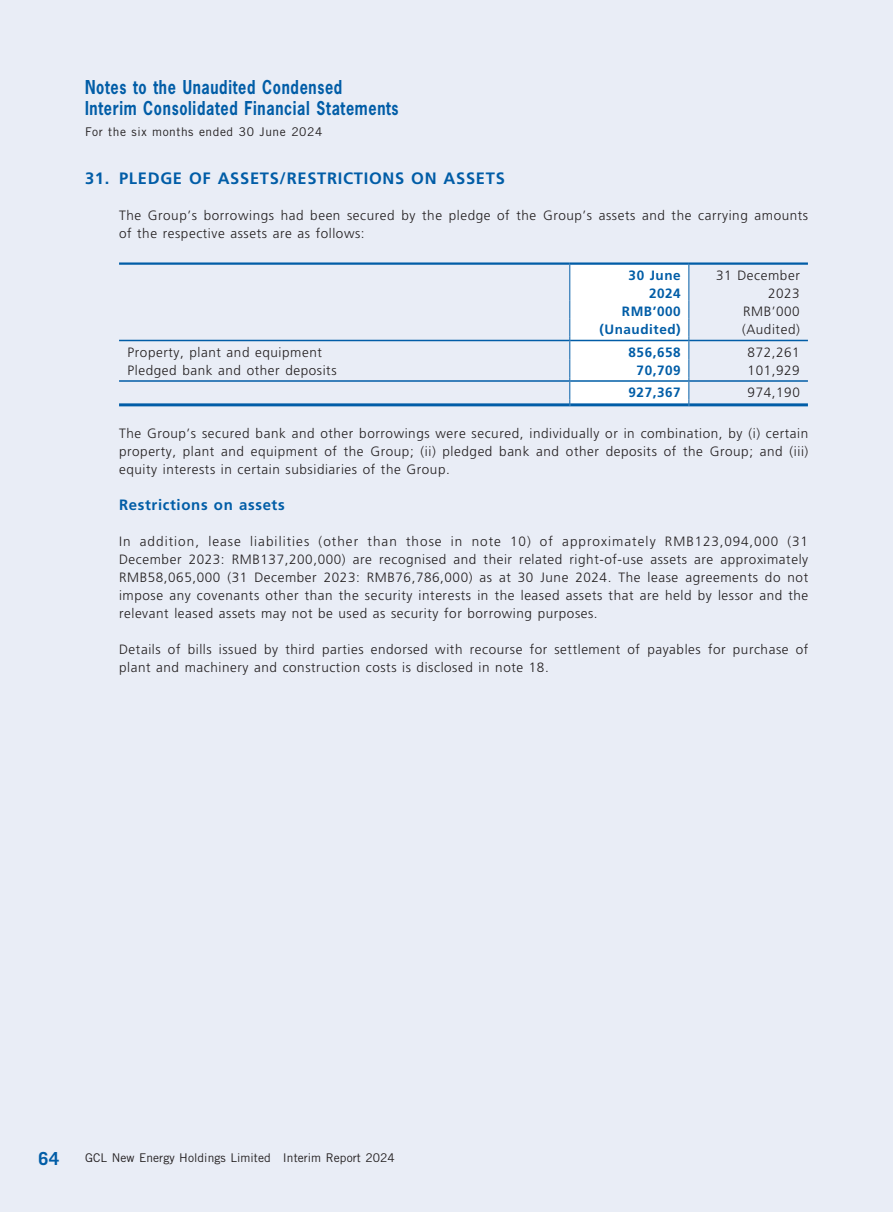
<style>
.page{position:relative;width:893px;height:1212px;background:#e9edf6}
.page>*{position:absolute;margin:0;border:0;box-sizing:border-box;transform-origin:0 0}
.t1{font:700 18px/21px "News Gothic Std";letter-spacing:.045em;color:#015da7;scale:.8 1}
.t2{font:700 18px "Trade Gothic LT Std";color:#015da7}
.t3{font:700 16.5px "Frutiger LT Std";letter-spacing:.04em;color:#015da7}
.t4{font:700 15px "Frutiger LT Std";letter-spacing:.04em;color:#015da7}
.t5{font:300 13.5px/18px "Frutiger LT Std";letter-spacing:.04em;color:#231f20}
.t6{font:700 13.5px/18px "Frutiger LT Std";letter-spacing:.04em;color:#015da7;text-align:right}
.t7{font:12px "Trade Gothic LT Std";letter-spacing:.005em;color:#231f20}
.t8{font:12px "Trade Gothic LT Std";letter-spacing:.045em;color:#231f20}
</style>
<div class="page">
<div style="left:569px;top:265px;width:120px;height:141px;background:#fff"></div>
<hr style="left:119px;top:262px;width:451px;height:3px;background:#015da7">
<hr style="left:570px;top:262px;width:119px;height:3px;background:#015da7">
<hr style="left:689px;top:262px;width:119px;height:3px;background:#015da7">
<hr style="left:119px;top:340px;width:450px;height:1px;background:#015da7">
<hr style="left:570px;top:340px;width:118px;height:1px;background:#015da7">
<hr style="left:689px;top:340px;width:119px;height:1px;background:#015da7">
<hr style="left:119px;top:380px;width:450px;height:2px;background:#015da7">
<hr style="left:570px;top:380px;width:118px;height:2px;background:#015da7">
<hr style="left:689px;top:380px;width:119px;height:2px;background:#015da7">
<hr style="left:119px;top:403px;width:450px;height:3px;background:#015da7">
<hr style="left:570px;top:403px;width:118px;height:3px;background:#015da7">
<hr style="left:689px;top:403px;width:119px;height:3px;background:#015da7">
<h1 class="t1" style="left:85px;top:77px;width:393px">Notes to the Unaudited Condensed<br>Interim Consolidated Financial Statements</h1>
<p class="t8" style="left:85px;top:125px;width:239px">For the six months ended 30 June 2024</p>
<p class="t3" style="left:85px;top:168px;width:421px">31. PLEDGE OF ASSETS/RESTRICTIONS ON ASSETS</p>
<p class="t5" style="left:119px;top:206px;width:691px">The Group’s borrowings had been secured by the pledge of the Group’s assets and the carrying amounts of the respective assets are as follows:</p>
<p class="t6" style="left:629px;top:267px;width:54px">30 June<br>2024</p>
<p class="t5" style="left:716px;top:267px;width:85px;text-align:right">31 December<br>2023</p>
<p class="t6" style="left:622px;top:303px;width:60px">RMB’000</p>
<p class="t5" style="left:743px;top:303px;width:58px">RMB’000</p>
<p class="t6" style="left:599px;top:321px;width:83px">(Unaudited)</p>
<p class="t5" style="left:742px;top:321px;width:59px">(Audited)</p>
<p class="t5" style="left:128px;top:343px;width:196px">Property, plant and equipment</p>
<p class="t6" style="left:629px;top:343px;width:54px">856,658</p>
<p class="t5" style="left:748px;top:343px;width:54px">872,261</p>
<p class="t5" style="left:128px;top:361px;width:211px">Pledged bank and other deposits</p>
<p class="t6" style="left:637px;top:361px;width:46px">70,709</p>
<p class="t5" style="left:748px;top:361px;width:54px">101,929</p>
<p class="t6" style="left:629px;top:384px;width:54px">927,367</p>
<p class="t5" style="left:748px;top:384px;width:54px">974,190</p>
<p class="t5" style="left:119px;top:424px;width:691px;text-align:justify">The Group’s secured bank and other borrowings were secured, individually or in combination, by (i) certain property, plant and equipment of the Group; (ii) pledged bank and other deposits of the Group; and (iii) equity interests in certain subsidiaries of the Group.</p>
<p class="t4" style="left:119px;top:496px;width:167px">Restrictions on assets</p>
<p class="t5" style="left:119px;top:532px;width:691px;text-align:justify">In addition, lease liabilities (other than those in note 10) of approximately RMB123,094,000 (31<br>December 2023: RMB137,200,000) are recognised and their related right-of-use assets are approximately RMB58,065,000 (31 December 2023: RMB76,786,000) as at 30 June 2024. The lease agreements do not impose any covenants other than the security interests in the leased assets that are held by lessor and the relevant leased assets may not be used as security for borrowing purposes.</p>
<p class="t5" style="left:119px;top:640px;width:691px">Details of bills issued by third parties endorsed with recourse for settlement of payables for purchase of plant and machinery and construction costs is disclosed in note 18.</p>
<h1 class="t2" style="left:39px;top:1148px;width:22px">64</h1>
<p class="t7" style="left:85px;top:1151px;width:311px">GCL New Energy Holdings Limited Interim Report 2024</p>
</div>
